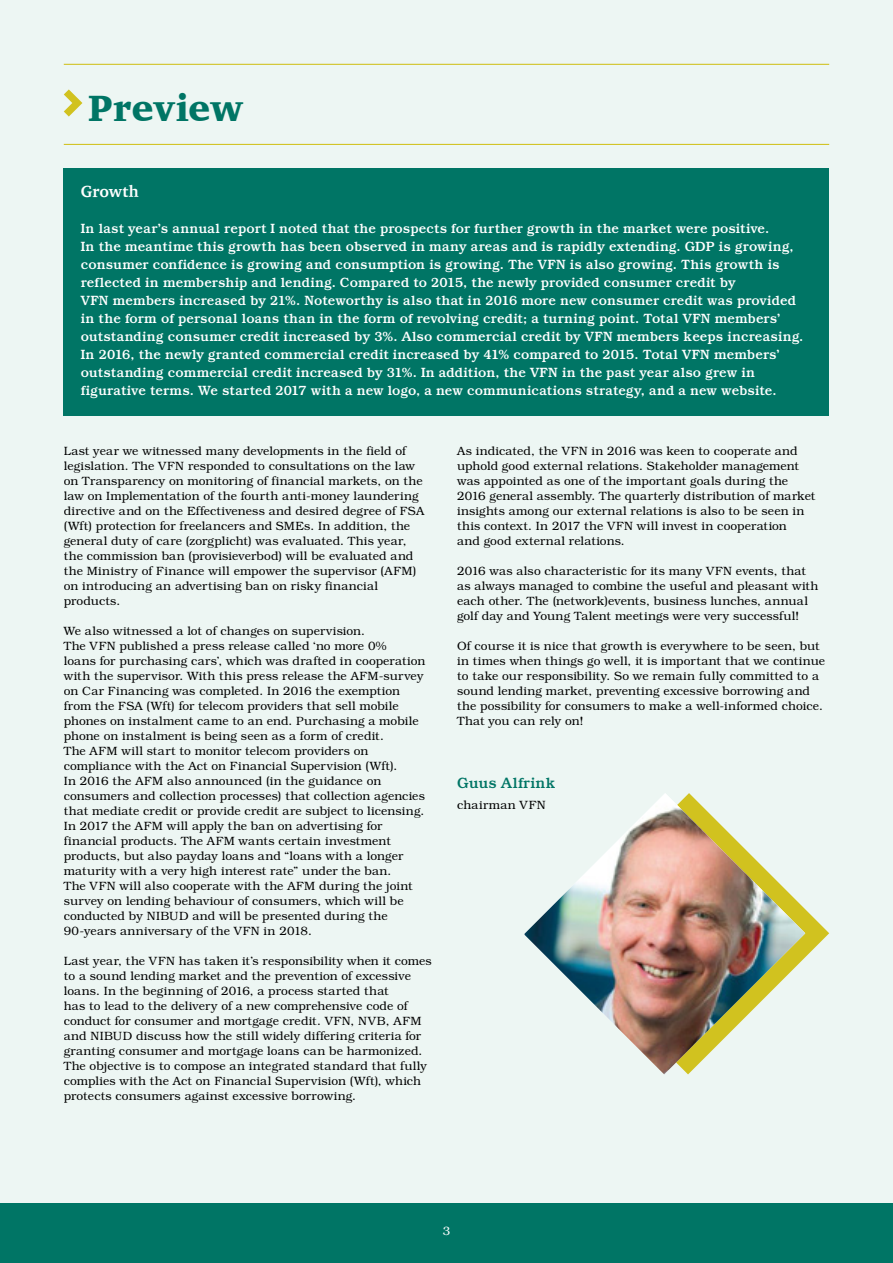
<style>
.page{position:relative;width:893px;height:1263px;background:#edf6f3}
.page>*{position:absolute;margin:0;border:0;box-sizing:border-box;transform-origin:0 0}
.t1{font:900 37.5px "Charter";color:#007565}
.t2{font:700 16.5px "Charter";letter-spacing:.005em;color:#fff}
.t3{font:500 15px "Bookman Std";letter-spacing:.015em;color:#007565}
.t4{font:500 13.5px/18px "Bookman Std";letter-spacing:.01em;color:#fff}
.t5{font:300 12px/15px "Bookman Std";letter-spacing:.01em;color:#000}
.t6{font:300 12px "Bookman Std";letter-spacing:.035em;color:#000}
.t7{font:300 12px "Bookman Std";color:#fff}
</style>
<div class="page">
<div style="left:0;top:1203px;width:893px;height:60px;background:#007565"></div>
<svg style="left:805px;top:909px;width:24px;height:49px"></svg>
<img style="left:524px;top:793px;width:281px;height:281px">
<svg style="left:64px;top:89px;width:18px;height:28px"></svg>
<hr style="left:64px;top:64px;width:765px;height:1px;background:#d1c21f">
<hr style="left:64px;top:144px;width:765px;height:1px;background:#d1c21f">
<div style="left:64px;top:168px;width:765px;height:247px;background:#007565"></div>
<h1 class="t1" style="left:88px;top:85px;width:156px">Preview</h1>
<h2 class="t2" style="left:81px;top:177px;width:59px">Growth</h2>
<p class="t4" style="left:81px;top:219px;width:724px">In last year’s annual report I noted that the prospects for further growth in the market were positive.<br>In the meantime this growth has been observed in many areas and is rapidly extending. GDP is growing, consumer confidence is growing and consumption is growing. The VFN is also growing. This growth is reflected in membership and lending. Compared to 2015, the newly provided consumer credit by<br>VFN members increased by 21%. Noteworthy is also that in 2016 more new consumer credit was provided in the form of personal loans than in the form of revolving credit; a turning point. Total VFN members’ outstanding consumer credit increased by 3%. Also commercial credit by VFN members keeps increasing.<br>In 2016, the newly granted commercial credit increased by 41% compared to 2015. Total VFN members’ outstanding commercial credit increased by 31%. In addition, the VFN in the past year also grew in figurative terms. We started 2017 with a new logo, a new communications strategy, and a new website.</p>
<p class="t5" style="left:64px;top:443px;width:362px">Last year we witnessed many developments in the field of legislation. The VFN responded to consultations on the law on Transparency on monitoring of financial markets, on the law on Implementation of the fourth anti-money laundering directive and on the Effectiveness and desired degree of FSA (Wft) protection for freelancers and SMEs. In addition, the general duty of care (zorgplicht) was evaluated. This year, the commission ban (provisieverbod) will be evaluated and the Ministry of Finance will empower the supervisor (AFM) on introducing an advertising ban on risky financial products.</p>
<p class="t5" style="left:64px;top:623px;width:363px">We also witnessed a lot of changes on supervision.<br>The VFN published a press release called ‘no more 0%<br>loans for purchasing cars’, which was drafted in cooperation with the supervisor. With this press release the AFM-survey on Car Financing was completed. In 2016 the exemption from the FSA (Wft) for telecom providers that sell mobile phones on instalment came to an end. Purchasing a mobile phone on instalment is being seen as a form of credit.<br>The AFM will start to monitor telecom providers on compliance with the Act on Financial Supervision (Wft).<br>In 2016 the AFM also announced (in the guidance on consumers and collection processes) that collection agencies that mediate credit or provide credit are subject to licensing.<br>In 2017 the AFM will apply the ban on advertising for financial products. The AFM wants certain investment products, but also payday loans and “loans with a longer maturity with a very high interest rate” under the ban.<br>The VFN will also cooperate with the AFM during the joint survey on lending behaviour of consumers, which will be conducted by NIBUD and will be presented during the 90-years anniversary of the VFN in 2018.</p>
<p class="t5" style="left:64px;top:953px;width:369px">Last year, the VFN has taken it’s responsibility when it comes to a sound lending market and the prevention of excessive loans. In the beginning of 2016, a process started that<br>has to lead to the delivery of a new comprehensive code of conduct for consumer and mortgage credit. VFN, NVB, AFM and NIBUD discuss how the still widely differing criteria for granting consumer and mortgage loans can be harmonized.<br>The objective is to compose an integrated standard that fully complies with the Act on Financial Supervision (Wft), which protects consumers against excessive borrowing.</p>
<p class="t5" style="left:457px;top:443px;width:360px">As indicated, the VFN in 2016 was keen to cooperate and uphold good external relations. Stakeholder management was appointed as one of the important goals during the 2016 general assembly. The quarterly distribution of market insights among our external relations is also to be seen in this context. In 2017 the VFN will invest in cooperation<br>and good external relations.</p>
<p class="t5" style="left:457px;top:563px;width:363px">2016 was also characteristic for its many VFN events, that as always managed to combine the useful and pleasant with each other. The (network)events, business lunches, annual golf day and Young Talent meetings were very successful!</p>
<p class="t5" style="left:457px;top:638px;width:369px">Of course it is nice that growth is everywhere to be seen, but in times when things go well, it is important that we continue to take our responsibility. So we remain fully committed to a sound lending market, preventing excessive borrowing and the possibility for consumers to make a well-informed choice.<br>That you can rely on!</p>
<p class="t3" style="left:457px;top:774px;width:100px">Guus Alfrink</p>
<p class="t6" style="left:457px;top:798px;width:90px">chairman VFN</p>
<p class="t7" style="left:443px;top:1224px;width:9px">3</p>
</div>
